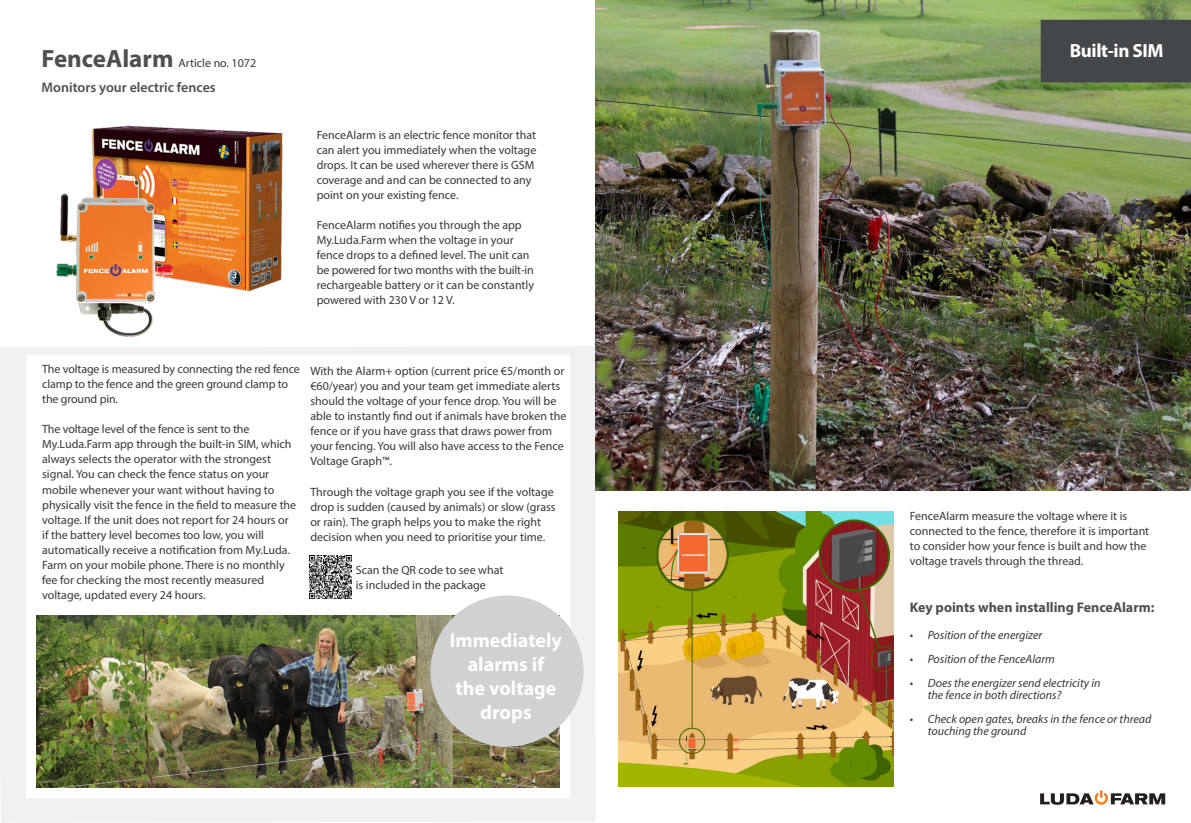
<style>
.page{position:relative;width:1191px;height:823px;background:#fff}
.page>*{position:absolute;margin:0;border:0;box-sizing:border-box;transform-origin:0 0}
.t1{font:700 20px "Myriad Pro";color:#fff}
.t2{font:700 19px "Myriad Pro";letter-spacing:-.02em;color:#fff}
.t3{font:700 14px "Myriad Pro";color:#4e4f50}
.t4{font:600 14px "Myriad Pro";color:#4e4f50}
.t5{font:12px/15px "Myriad Pro";color:#383839}
.t6{font:italic 12px/12px "Myriad Pro";color:#383839}
.s1{font-weight:700;font-size:25px;color:#4e4f50}
</style>
<div class="page">
<img style="left:56px;top:125px;width:227px;height:212px">
<div style="left:0;top:346px;width:595px;height:476px;background:#f1f1f1"></div>
<div style="left:27px;top:354px;width:543px;height:443px;background:#fff"></div>
<img style="left:309px;top:555px;width:43px;height:43px">
<img style="left:36px;top:615px;width:523px;height:172px">
<div style="left:430px;top:595px;width:153px;height:151px;background:#d1d1d1;border-radius:50%"></div>
<img style="left:595px;top:0;width:596px;height:490px">
<svg style="left:1040px;top:790px;width:125px;height:14px"></svg>
<div style="left:1040px;top:20px;width:151px;height:62px;background:#43474a"></div>
<img style="left:618px;top:511px;width:275px;height:275px">
<p class="t5" style="left:42px;top:55px;width:216px"><span class="s1">FenceAlarm</span> Article no. 1072</p>
<p class="t4" style="left:42px;top:78px;width:176px">Monitors your electric fences</p>
<p class="t5" style="left:317px;top:127px;width:221px">FenceAlarm is an electric fence monitor that</p>
<p class="t5" style="left:317px;top:142px;width:221px">can alert you immediately when the voltage</p>
<p class="t5" style="left:317px;top:157px;width:219px">drops. It can be used wherever there is GSM</p>
<p class="t5" style="left:317px;top:172px;width:216px">coverage and and can be connected to any</p>
<p class="t5" style="left:317px;top:187px;width:143px">point on your existing fence.</p>
<p class="t5" style="left:317px;top:217px;width:206px">FenceAlarm notifies you through the app</p>
<p class="t5" style="left:317px;top:232px;width:198px">My.Luda.Farm when the voltage in your</p>
<p class="t5" style="left:317px;top:247px;width:214px">fence drops to a defined level. The unit can</p>
<p class="t5" style="left:317px;top:262px;width:219px">be powered for two months with the built-in rechargeable battery or it can be constantly</p>
<p class="t5" style="left:317px;top:292px;width:139px">powered with 230 V or 12 V.</p>
<p class="t5" style="left:42px;top:361px;width:259px">The voltage is measured by connecting the red fence clamp to the fence and the green ground clamp to the ground pin.</p>
<p class="t5" style="left:42px;top:421px;width:209px">The voltage level of the fence is sent to the</p>
<p class="t5" style="left:42px;top:436px;width:256px">My.Luda.Farm app through the built-in SIM, which always selects the operator with the strongest signal. You can check the fence status on your mobile whenever your want without having to physically visit the fence in the field to measure the voltage. If the unit does not report for 24 hours or</p>
<p class="t5" style="left:42px;top:526px;width:249px">if the battery level becomes too low, you will automatically receive a notification from My.Luda.<br>Farm on your mobile phone. There is no monthly fee for checking the most recently measured voltage, updated every 24 hours.</p>
<p class="t5" style="left:310px;top:363px;width:257px">With the Alarm+ option (current price €5/month or €60/year) you and your team get immediate alerts should the voltage of your fence drop. You will be able to instantly find out if animals have broken the fence or if you have grass that draws power from your fencing. You will also have access to the Fence</p>
<p class="t5" style="left:310px;top:453px;width:83px">Voltage Graph™.</p>
<p class="t5" style="left:310px;top:483px;width:247px">Through the voltage graph you see if the voltage drop is sudden (caused by animals) or slow (grass or rain). The graph helps you to make the right</p>
<p class="t5" style="left:310px;top:528px;width:236px">decision when you need to prioritise your time.</p>
<p class="t5" style="left:356px;top:562px;width:149px">Scan the QR code to see what</p>
<p class="t5" style="left:356px;top:577px;width:132px">is included in the package</p>
<p class="t1" style="left:450px;top:627px;width:114px">Immediately</p>
<p class="t1" style="left:468px;top:651px;width:78px">alarms if</p>
<p class="t1" style="left:455px;top:675px;width:103px">the voltage</p>
<p class="t1" style="left:480px;top:699px;width:53px">drops</p>
<p class="t2" style="left:1069px;top:38px;width:95px">Built-in SIM</p>
<p class="t5" style="left:909px;top:508px;width:219px">FenceAlarm measure the voltage where it is</p>
<p class="t5" style="left:909px;top:523px;width:241px">connected to the fence, therefore it is important</p>
<p class="t5" style="left:909px;top:538px;width:238px">to consider how your fence is built and how the voltage travels through the thread.</p>
<p class="t3" style="left:909px;top:598px;width:246px">Key points when installing FenceAlarm:</p>
<p class="t6" style="left:909px;top:628px;width:134px">• Position of the energizer</p>
<p class="t6" style="left:909px;top:652px;width:147px">• Position of the FenceAlarm</p>
<p class="t6" style="left:927px;top:676px;width:174px;text-indent:-18px">• Does the energizer send electricity in the fence in both directions?</p>
<p class="t6" style="left:927px;top:712px;width:225px;text-indent:-18px">• Check open gates, breaks in the fence or thread touching the ground</p>
</div>
